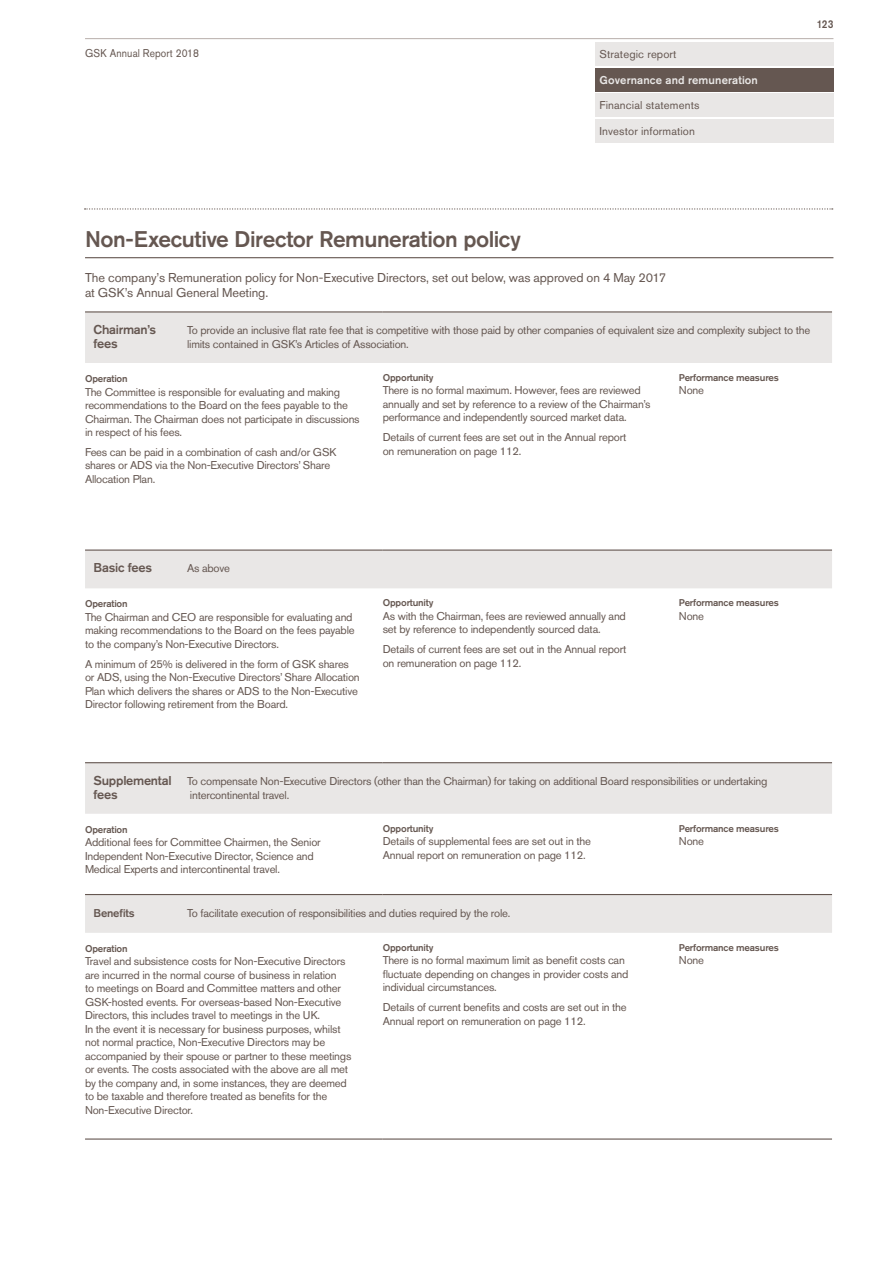
<style>
.page{position:relative;width:893px;height:1263px;background:#fff}
.page>*{position:absolute;margin:0;border:0;box-sizing:border-box;transform-origin:0 0}
.Section_heading_NEW{font:500 22.5px "Akzidenz Grotesk GSK";letter-spacing:-.02em;color:#655751}
.Bodytext{font:12.75px/15px "Akzidenz Grotesk GSK";letter-spacing:-.005em;color:#655751}
.Bodytext-2{font:500 12.75px "Akzidenz Grotesk GSK";letter-spacing:-.02em;color:#655751}
.Tabletext{font:11.25px/13.5px "Akzidenz Grotesk GSK";letter-spacing:-.02em;color:#655751}
.Bodytext-3{font:11.25px "Akzidenz Grotesk GSK";letter-spacing:-.02em;color:#655751}
.Tabletext-2{font:11.25px "Akzidenz Grotesk GSK";letter-spacing:.01em;color:#655751}
.t1{font:500 11.25px "Akzidenz Grotesk GSK";letter-spacing:.01em;color:#e9e7e6}
.Tabletext-3{font:11.25px "Akzidenz Grotesk GSK";letter-spacing:.01em;color:#655751;scale:.9 1}
.Bodytext-4{font:500 11.25px "Akzidenz Grotesk GSK";letter-spacing:-.02em;color:#655751}
.Bodytext-5{font:500 11.25px "Akzidenz Grotesk GSK";letter-spacing:-.02em;color:#655751;scale:.9 1}
.TableColHeads_Bold_L{font:500 9.75px "Akzidenz Grotesk GSK";letter-spacing:-.02em;color:#655751}
.s1{font-weight:500;font-size:12.75px}
</style>
<div class="page">
<hr style="left:85px;top:38px;width:748px;height:1px;background:#b7aeaa">
<div style="left:595px;top:119px;width:238px;height:23px;background:#e9e7e6"></div>
<div style="left:595px;top:94px;width:238px;height:23px;background:#e9e7e6"></div>
<div style="left:595px;top:68px;width:238px;height:23px;background:#655751"></div>
<div style="left:595px;top:43px;width:238px;height:23px;background:#e9e7e6"></div>
<svg style="left:85px;top:208px;width:748px;height:2px"></svg>
<hr style="left:85px;top:257px;width:748px;height:1px;background:#655751">
<svg style="left:85px;top:312px;width:747px;height:621px"></svg>
<hr style="left:85px;top:1138px;width:298px;height:1px;background:#655751">
<hr style="left:383px;top:1138px;width:296px;height:1px;background:#655751">
<hr style="left:679px;top:1138px;width:153px;height:1px;background:#655751">
<hr style="left:85px;top:311px;width:298px;height:1px;background:#655751">
<hr style="left:383px;top:311px;width:296px;height:1px;background:#655751">
<hr style="left:679px;top:311px;width:153px;height:1px;background:#655751">
<hr style="left:85px;top:549px;width:298px;height:2px;background:#655751">
<hr style="left:383px;top:549px;width:296px;height:2px;background:#655751">
<hr style="left:679px;top:549px;width:153px;height:2px;background:#655751">
<hr style="left:85px;top:762px;width:298px;height:1px;background:#655751">
<hr style="left:383px;top:762px;width:296px;height:1px;background:#655751">
<hr style="left:679px;top:762px;width:153px;height:1px;background:#655751">
<hr style="left:85px;top:894px;width:298px;height:1px;background:#655751">
<hr style="left:383px;top:894px;width:296px;height:1px;background:#655751">
<hr style="left:679px;top:894px;width:153px;height:1px;background:#655751">
<p class="Tabletext-3" style="left:85px;top:46px;width:128px">GSK Annual Report 2018</p>
<p class="Tabletext-2" style="left:600px;top:47px;width:78px">Strategic report</p>
<p class="t1" style="left:600px;top:73px;width:160px">Governance and remuneration</p>
<p class="Tabletext-2" style="left:600px;top:98px;width:101px">Financial statements</p>
<p class="Section_heading_NEW" style="left:85px;top:224px;width:437px">Non-Executive Director Remuneration policy</p>
<p class="Tabletext-2" style="left:600px;top:124px;width:97px">Investor information</p>
<p class="Bodytext" style="left:85px;top:270px;width:583px">The company’s Remuneration policy for Non-Executive Directors, set out below, was approved on 4 May 2017 at GSK’s Annual General Meeting.</p>
<p class="Bodytext-5" style="left:817px;top:16px;width:20px">123</p>
<p class="Bodytext-2" style="left:94px;top:322px;width:64px">Chairman’s</p>
<p class="Bodytext-3" style="left:187px;top:323px;width:625px">To provide an inclusive flat rate fee that is competitive with those paid by other companies of equivalent size and complexity subject to the</p>
<p class="Bodytext-2" style="left:94px;top:335px;width:26px">fees</p>
<p class="Bodytext-3" style="left:187px;top:337px;width:223px">limits contained in GSK’s Articles of Association.</p>
<p class="TableColHeads_Bold_L" style="left:85px;top:372px;width:44px">Operation</p>
<p class="Tabletext" style="left:85px;top:385px;width:276px">The Committee is responsible for evaluating and making recommendations to the Board on the fees payable to the Chairman. The Chairman does not participate in discussions in respect of his fees.</p>
<p class="Tabletext" style="left:85px;top:445px;width:253px">Fees can be paid in a combination of cash and/or GSK shares or ADS via the Non-Executive Directors’ Share<br>Allocation Plan.</p>
<p class="TableColHeads_Bold_L" style="left:383px;top:371px;width:52px">Opportunity</p>
<p class="Tabletext" style="left:383px;top:384px;width:269px">There is no formal maximum. However, fees are reviewed annually and set by reference to a review of the Chairman’s performance and independently sourced market data.</p>
<p class="Tabletext" style="left:383px;top:431px;width:245px">Details of current fees are set out in the Annual report on remuneration on page 112.</p>
<p class="TableColHeads_Bold_L" style="left:679px;top:371px;width:101px">Performance measures</p>
<p class="Tabletext" style="left:679px;top:384px;width:27px">None</p>
<p class="Bodytext-2" style="left:94px;top:560px;width:60px">Basic fees</p>
<p class="Bodytext-3" style="left:187px;top:561px;width:44px">As above</p>
<p class="TableColHeads_Bold_L" style="left:85px;top:598px;width:44px">Operation</p>
<p class="Tabletext" style="left:85px;top:610px;width:271px">The Chairman and CEO are responsible for evaluating and making recommendations to the Board on the fees payable to the company’s Non-Executive Directors.</p>
<p class="Tabletext" style="left:85px;top:657px;width:276px">A minimum of 25% is delivered in the form of GSK shares or ADS, using the Non-Executive Directors’ Share Allocation Plan which delivers the shares or ADS to the Non-Executive Director following retirement from the Board.</p>
<p class="TableColHeads_Bold_L" style="left:383px;top:597px;width:52px">Opportunity</p>
<p class="Tabletext" style="left:383px;top:609px;width:245px">As with the Chairman, fees are reviewed annually and set by reference to independently sourced data.</p>
<p class="Tabletext" style="left:383px;top:642px;width:245px">Details of current fees are set out in the Annual report on remuneration on page 112.</p>
<p class="TableColHeads_Bold_L" style="left:679px;top:597px;width:101px">Performance measures</p>
<p class="Tabletext" style="left:679px;top:609px;width:27px">None</p>
<p class="Bodytext-3" style="left:94px;top:774px;width:675px"><span class="s1">Supplemental</span> To compensate Non-Executive Directors (other than the Chairman) for taking on additional Board responsibilities or undertaking</p>
<p class="Bodytext-2" style="left:94px;top:786px;width:26px">fees</p>
<p class="Bodytext-3" style="left:190px;top:787px;width:101px">intercontinental travel.</p>
<p class="TableColHeads_Bold_L" style="left:85px;top:823px;width:44px">Operation</p>
<p class="Tabletext" style="left:85px;top:835px;width:237px">Additional fees for Committee Chairmen, the Senior<br>Independent Non-Executive Director, Science and<br>Medical Experts and intercontinental travel.</p>
<p class="TableColHeads_Bold_L" style="left:383px;top:822px;width:52px">Opportunity</p>
<p class="Tabletext" style="left:383px;top:834px;width:210px">Details of supplemental fees are set out in the<br>Annual report on remuneration on page 112.</p>
<p class="TableColHeads_Bold_L" style="left:679px;top:822px;width:101px">Performance measures</p>
<p class="Tabletext" style="left:679px;top:834px;width:27px">None</p>
<p class="Bodytext-4" style="left:94px;top:906px;width:43px">Benefits</p>
<p class="Bodytext-3" style="left:187px;top:906px;width:325px">To facilitate execution of responsibilities and duties required by the role.</p>
<p class="TableColHeads_Bold_L" style="left:85px;top:942px;width:44px">Operation</p>
<p class="Tabletext" style="left:85px;top:955px;width:268px">Travel and subsistence costs for Non-Executive Directors are incurred in the normal course of business in relation<br>to meetings on Board and Committee matters and other GSK-hosted events. For overseas-based Non-Executive Directors, this includes travel to meetings in the UK.<br>In the event it is necessary for business purposes, whilst not normal practice, Non-Executive Directors may be accompanied by their spouse or partner to these meetings or events. The costs associated with the above are all met by the company and, in some instances, they are deemed to be taxable and therefore treated as benefits for the Non-Executive Director.</p>
<p class="TableColHeads_Bold_L" style="left:383px;top:941px;width:52px">Opportunity</p>
<p class="Tabletext" style="left:383px;top:953px;width:247px">There is no formal maximum limit as benefit costs can fluctuate depending on changes in provider costs and individual circumstances.</p>
<p class="Tabletext" style="left:383px;top:1000px;width:246px">Details of current benefits and costs are set out in the<br>Annual report on remuneration on page 112.</p>
<p class="TableColHeads_Bold_L" style="left:679px;top:941px;width:101px">Performance measures</p>
<p class="Tabletext" style="left:679px;top:953px;width:27px">None</p>
</div>
